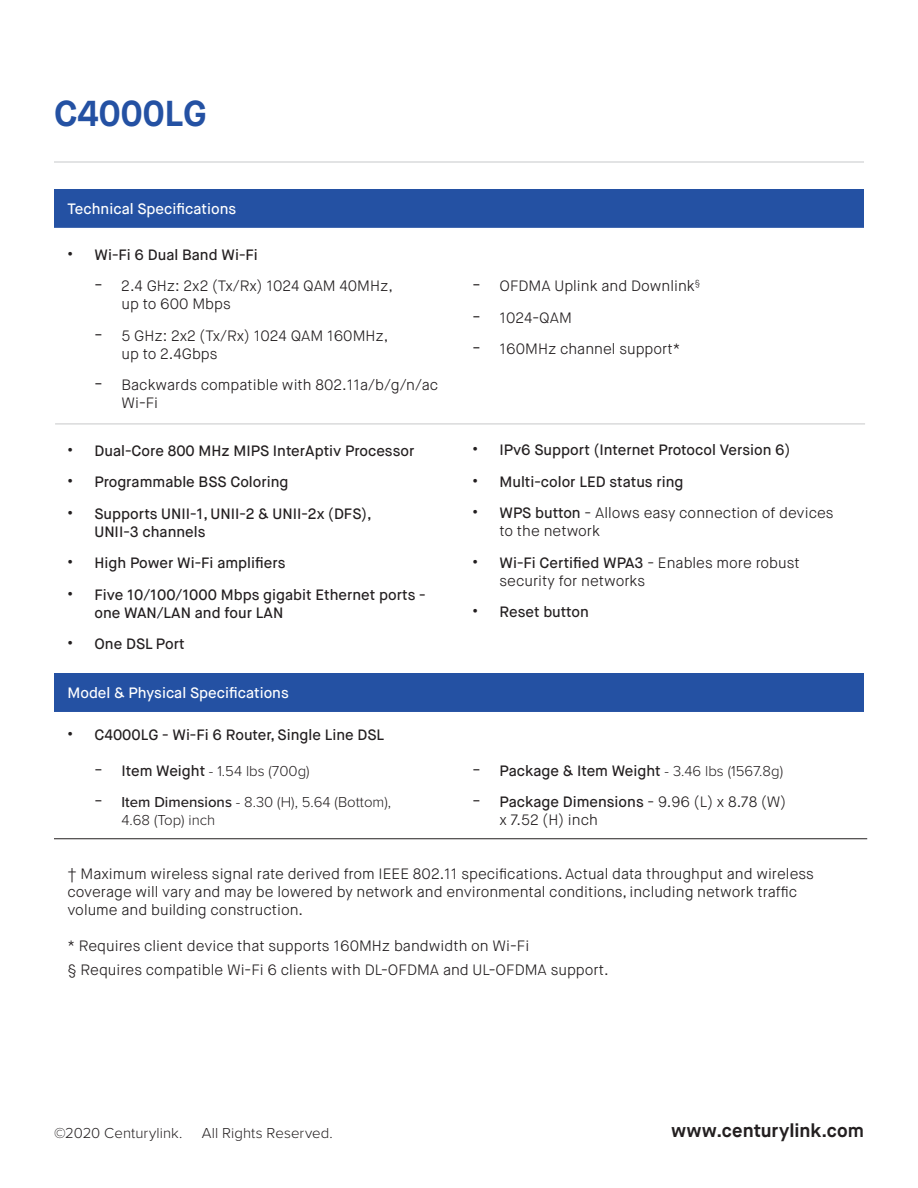
<style>
.page{position:relative;width:918px;height:1188px;background:#fff}
.page>*{position:absolute;margin:0;border:0;box-sizing:border-box;transform-origin:0 0}
.t1{font:700 36px "Maison Neue";color:#2451a3}
.t2{font:700 18.75px "Maison Neue";color:#231f20}
.t3{font:300 15px/18px "Maison Neue";color:#231f20}
.t4{font:500 15px/18px "Maison Neue";color:#231f20}
.t5{font:300 15px/18px "Proxima Nova";color:#231f20}
.t6{font:500 15px "Maison Neue";color:#fff}
.s1{font-size:18px}
.s2{font-family:"Maison Neue";font-size:18px}
.s3{font-family:"Maison Neue";font-weight:500}
.s4{font-weight:500}
.s5{font-weight:500;font-size:18px}
.s6{font-weight:300;font-size:18px}
.s7{font-family:"Proxima Nova";font-weight:300}
</style>
<div class="page">
<hr style="left:54px;top:162px;width:810px;height:1px;background:#c7c8ca">
<div style="left:54px;top:189px;width:810px;height:39px;background:#2451a3"></div>
<div style="left:54px;top:673px;width:810px;height:39px;background:#2451a3"></div>
<hr style="left:54px;top:838px;width:405px;height:1px;background:#231f20">
<hr style="left:459px;top:838px;width:408px;height:1px;background:#231f20">
<hr style="left:55px;top:424px;width:810px;height:1px;background:#c7c8ca">
<p class="t1" style="left:54px;top:91px;width:154px">C4000LG</p>
<p class="t6" style="left:68px;top:199px;width:170px">Technical Specifications</p>
<p class="t4" style="left:68px;top:246px;width:192px"><span class="s1">•</span> Wi-Fi 6 Dual Band Wi-Fi</p>
<p class="t3" style="left:122px;top:277px;width:273px;text-indent:-27px"><span class="s1">-</span> 2.4 GHz: 2x2 (Tx/Rx) 1024 QAM 40MHz, up to 600 Mbps</p>
<p class="t3" style="left:122px;top:327px;width:268px;text-indent:-27px"><span class="s1">-</span> 5 GHz: 2x2 (Tx/Rx) 1024 QAM 160MHz, up to 2.4Gbps</p>
<p class="t3" style="left:122px;top:376px;width:318px;text-indent:-27px"><span class="s1">-</span> Backwards compatible with 802.11a/b/g/n/ac<br>Wi-Fi</p>
<p class="t4" style="left:68px;top:442px;width:348px"><span class="s1">•</span> Dual-Core 800 MHz MIPS InterAptiv Processor</p>
<p class="t4" style="left:68px;top:473px;width:223px"><span class="s1">•</span> Programmable BSS Coloring</p>
<p class="t4" style="left:94px;top:505px;width:279px;text-indent:-27px"><span class="s1">•</span> Supports UNII-1, UNII-2 &amp; UNII-2x (DFS),<br>UNII-3 channels</p>
<p class="t4" style="left:68px;top:554px;width:220px"><span class="s1">•</span> High Power Wi-Fi amplifiers</p>
<p class="t4" style="left:94px;top:586px;width:333px;text-indent:-27px"><span class="s1">•</span> Five 10/100/1000 Mbps gigabit Ethernet ports - one WAN/LAN and four LAN</p>
<p class="t4" style="left:68px;top:635px;width:119px"><span class="s1">•</span> One DSL Port</p>
<p class="t6" style="left:68px;top:684px;width:223px">Model &amp; Physical Specifications</p>
<p class="t4" style="left:68px;top:726px;width:318px"><span class="s1">•</span> C4000LG - Wi-Fi 6 Router, Single Line DSL</p>
<p class="t5" style="left:94px;top:761px;width:217px"><span class="s2">-</span> <span class="s3">Item Weight</span> - 1.54 lbs (700g)</p>
<p class="t5" style="left:122px;top:792px;width:271px;text-indent:-27px"><span class="s2">-</span> <span class="s4">Item Dimensions</span> - 8.30 (H), 5.64 (Bottom),<br>4.68 (Top) inch</p>
<p class="t3" style="left:472px;top:277px;width:229px"><span class="s1">-</span> OFDMA Uplink and Downlink<sup>§</sup></p>
<p class="t3" style="left:472px;top:309px;width:101px"><span class="s1">-</span> 1024-QAM</p>
<p class="t3" style="left:472px;top:340px;width:209px"><span class="s1">-</span> 160MHz channel support*</p>
<p class="t4" style="left:472px;top:441px;width:319px"><span class="s1">•</span> IPv6 Support (Internet Protocol Version 6)</p>
<p class="t4" style="left:472px;top:473px;width:213px"><span class="s1">•</span> Multi-color LED status ring</p>
<p class="t3" style="left:500px;top:504px;width:336px;text-indent:-27px"><span class="s5">•</span> <span class="s4">WPS button</span> - Allows easy connection of devices to the network</p>
<p class="t3" style="left:500px;top:554px;width:302px;text-indent:-27px"><span class="s5">•</span> <span class="s4">Wi-Fi Certified WPA3</span> - Enables more robust security for networks</p>
<p class="t4" style="left:472px;top:603px;width:118px"><span class="s1">•</span> Reset button</p>
<p class="t4" style="left:472px;top:762px;width:312px"><span class="s6">-</span> Package &amp; Item Weight <span class="s7">- 3.46 lbs (1567.8g)</span></p>
<p class="t3" style="left:500px;top:793px;width:288px;text-indent:-27px"><span class="s1">-</span> <span class="s4">Package Dimensions</span> - 9.96 (L) x 8.78 (W) x 7.52 (H) inch</p>
<p class="t3" style="left:68px;top:865px;width:748px">† Maximum wireless signal rate derived from IEEE 802.11 specifications. Actual data throughput and wireless coverage will vary and may be lowered by network and environmental conditions, including network traffic volume and building construction.</p>
<p class="t3" style="left:68px;top:937px;width:463px">* Requires client device that supports 160MHz bandwidth on Wi-Fi</p>
<p class="t3" style="left:68px;top:961px;width:543px">§ Requires compatible Wi-Fi 6 clients with DL-OFDMA and UL-OFDMA support.</p>
<p class="t5" style="left:54px;top:1123px;width:130px">©2020 Centurylink.</p>
<p class="t5" style="left:202px;top:1123px;width:132px">All Rights Reserved.</p>
<p class="t2" style="left:671px;top:1119px;width:194px">www.centurylink.com</p>
</div>
